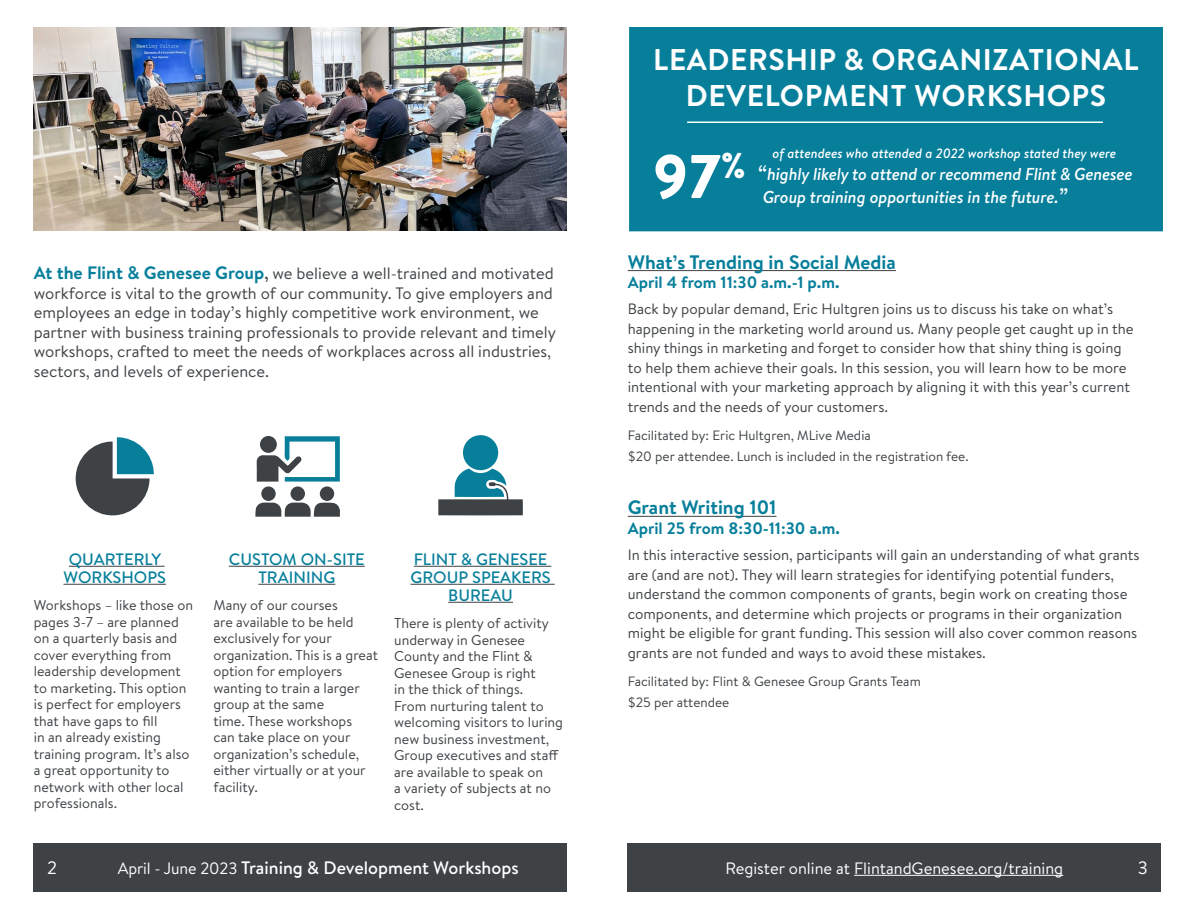
<style>
.page{position:relative;width:1188px;height:918px;background:#fff}
.page>*{position:absolute;margin:0;border:0;box-sizing:border-box;transform-origin:0 0}
.t1{font:900 61.5px "Brandon Text";color:#fff}
.t2{font:900 35.85px "Brandon Text";color:#fff}
.t3{font:700 30px/36px "Brandon Text";letter-spacing:.02em;color:#fff;text-align:center}
.t4{font:700 19.5px "Brandon Text";color:#077f9b}
.t5{font:500 18px "Brandon Text";color:#fff}
.t6{font:18px "Brandon Text";color:#fff}
.t7{font:italic 500 17.25px "Brandon Text";letter-spacing:-.01em;color:#fff}
.t8{font:16.5px/19.5px "Brandon Text";color:#3e4245}
.t9{font:500 16.5px/18px "Brandon Text";color:#077f9b;text-align:center}
.t10{font:700 16.5px "Brandon Text";color:#077f9b}
.t11{font:16.5px "Brandon Text";color:#fff}
.t12{font:15px/19.5px "Brandon Text";color:#3e4245}
.t13{font:14.25px/16.5px "Brandon Text";color:#3e4245}
.t14{font:13.5px/21.3px "Brandon Text";color:#3e4245}
.t15{font:italic 500 13.5px "Brandon Text";color:#fff}
.s1{font-weight:700;font-size:18px;color:#077f9b}
.s2{font-weight:500}
.s3{font-size:21px}
.s4{font-weight:400;font-size:16.5px}
</style>
<div class="page">
<div style="left:628px;top:844px;width:533px;height:48px;background:#3e4245"></div>
<div style="left:34px;top:844px;width:533px;height:48px;background:#3e4245"></div>
<div style="left:629px;top:27px;width:534px;height:204px;background:#077f9b"></div>
<img style="left:34px;top:27px;width:533px;height:203px">
<hr style="left:854px;top:875px;width:209px;height:1px;background:#fff">
<hr style="left:69px;top:566px;width:96px;height:1px;background:#3e4245">
<hr style="left:64px;top:584px;width:102px;height:1px;background:#3e4245">
<hr style="left:229px;top:566px;width:136px;height:1px;background:#3e4245">
<hr style="left:258px;top:584px;width:77px;height:1px;background:#3e4245">
<hr style="left:414px;top:566px;width:137px;height:1px;background:#3e4245">
<hr style="left:410px;top:584px;width:145px;height:1px;background:#3e4245">
<hr style="left:448px;top:602px;width:65px;height:1px;background:#3e4245">
<svg style="left:76px;top:437px;width:78px;height:78px"></svg>
<svg style="left:438px;top:469px;width:85px;height:46px"></svg>
<div style="left:463px;top:435px;width:35px;height:35px;background:#077f9b;border-radius:50%"></div>
<svg style="left:257px;top:436px;width:83px;height:46px"></svg>
<svg style="left:255px;top:502px;width:85px;height:15px"></svg>
<div style="left:260px;top:436px;width:17px;height:17px;background:#3e4245;border-radius:50%"></div>
<div style="left:261px;top:486px;width:15px;height:15px;background:#3e4245;border-radius:50%"></div>
<div style="left:320px;top:486px;width:14px;height:15px;background:#3e4245;border-radius:50%"></div>
<div style="left:290px;top:486px;width:15px;height:15px;background:#3e4245;border-radius:50%"></div>
<hr style="left:628px;top:270px;width:268px;height:1px;background:#3e4245">
<hr style="left:628px;top:516px;width:149px;height:1px;background:#3e4245">
<hr style="left:687px;top:122px;width:416px;height:1px;background:#fff">
<h3 class="t3" style="left:653px;top:41px;width:487px">LEADERSHIP &amp; ORGANIZATIONAL<br>DEVELOPMENT WORKSHOPS</h3>
<p class="t8" style="left:34px;top:263px;width:524px"><span class="s1">At the Flint &amp; Genesee Group</span><span class="s2">,</span> we believe a well-trained and motivated workforce is vital to the growth of our community. To give employers and employees an edge in today’s highly competitive work environment, we partner with business training professionals to provide relevant and timely workshops, crafted to meet the needs of workplaces across all industries, sectors, and levels of experience.</p>
<p class="t9" style="left:64px;top:550px;width:104px">QUARTERLY<br>WORKSHOPS</p>
<p class="t13" style="left:34px;top:597px;width:161px">Workshops – like those on pages 3-7 – are planned on a quarterly basis and cover everything from leadership development to marketing. This option is perfect for employers that have gaps to fill<br>in an already existing training program. It’s also a great opportunity to network with other local professionals.</p>
<p class="t9" style="left:229px;top:550px;width:137px">CUSTOM ON-SITE<br>TRAINING</p>
<p class="t13" style="left:213px;top:597px;width:166px">Many of our courses<br>are available to be held exclusively for your organization. This is a great option for employers wanting to train a larger group at the same<br>time. These workshops<br>can take place on your organization’s schedule, either virtually or at your facility.</p>
<p class="t9" style="left:410px;top:550px;width:142px">FLINT &amp; GENESEE<br>GROUP SPEAKERS<br>BUREAU</p>
<p class="t13" style="left:394px;top:615px;width:170px">There is plenty of activity underway in Genesee<br>County and the Flint &amp;<br>Genesee Group is right<br>in the thick of things.<br>From nurturing talent to welcoming visitors to luring new business investment,<br>Group executives and staff are available to speak on<br>a variety of subjects at no cost.</p>
<h2 class="t2" style="left:721px;top:140px;width:27px">%</h2>
<h1 class="t1" style="left:653px;top:133px;width:70px">97</h1>
<p class="t15" style="left:773px;top:144px;width:345px">of attendees who attended a 2022 workshop stated they were</p>
<p class="t7" style="left:757px;top:163px;width:377px"><span class="s3">“</span>highly likely to attend or recommend Flint &amp; Genesee</p>
<p class="t7" style="left:763px;top:185px;width:306px">Group training opportunities in the future.<span class="s3">”</span></p>
<h3 class="t4" style="left:628px;top:248px;width:270px">What’s Trending in Social Media</h3>
<p class="t10" style="left:628px;top:271px;width:213px">April 4 from 11:30 a.m.-1 p.m.</p>
<p class="t12" style="left:628px;top:299px;width:508px">Back by popular demand, Eric Hultgren joins us to discuss his take on what’s happening in the marketing world around us. Many people get caught up in the shiny things in marketing and forget to consider how that shiny thing is going to help them achieve their goals. In this session, you will learn how to be more intentional with your marketing approach by aligning it with this year’s current trends and the needs of your customers.</p>
<p class="t14" style="left:628px;top:424px;width:342px">Facilitated by: Eric Hultgren, MLive Media<br>$20 per attendee. Lunch is included in the registration fee.</p>
<h3 class="t4" style="left:628px;top:494px;width:150px">Grant Writing 101</h3>
<p class="t10" style="left:628px;top:517px;width:214px">April 25 from 8:30-11:30 a.m.</p>
<p class="t12" style="left:628px;top:545px;width:513px">In this interactive session, participants will gain an understanding of what grants are (and are not). They will learn strategies for identifying potential funders, understand the common components of grants, begin work on creating those components, and determine which projects or programs in their organization might be eligible for grant funding. This session will also cover common reasons grants are not funded and ways to avoid these mistakes.</p>
<p class="t14" style="left:628px;top:670px;width:295px">Facilitated by: Flint &amp; Genesee Group Grants Team $25 per attendee</p>
<p class="t6" style="left:47px;top:856px;width:11px">2</p>
<p class="t5" style="left:118px;top:856px;width:402px"><span class="s4">April - June 2023</span> Training &amp; Development Workshops</p>
<p class="t11" style="left:725px;top:857px;width:339px">Register online at FlintandGenesee.org/training</p>
<p class="t6" style="left:1138px;top:856px;width:12px">3</p>
</div>
